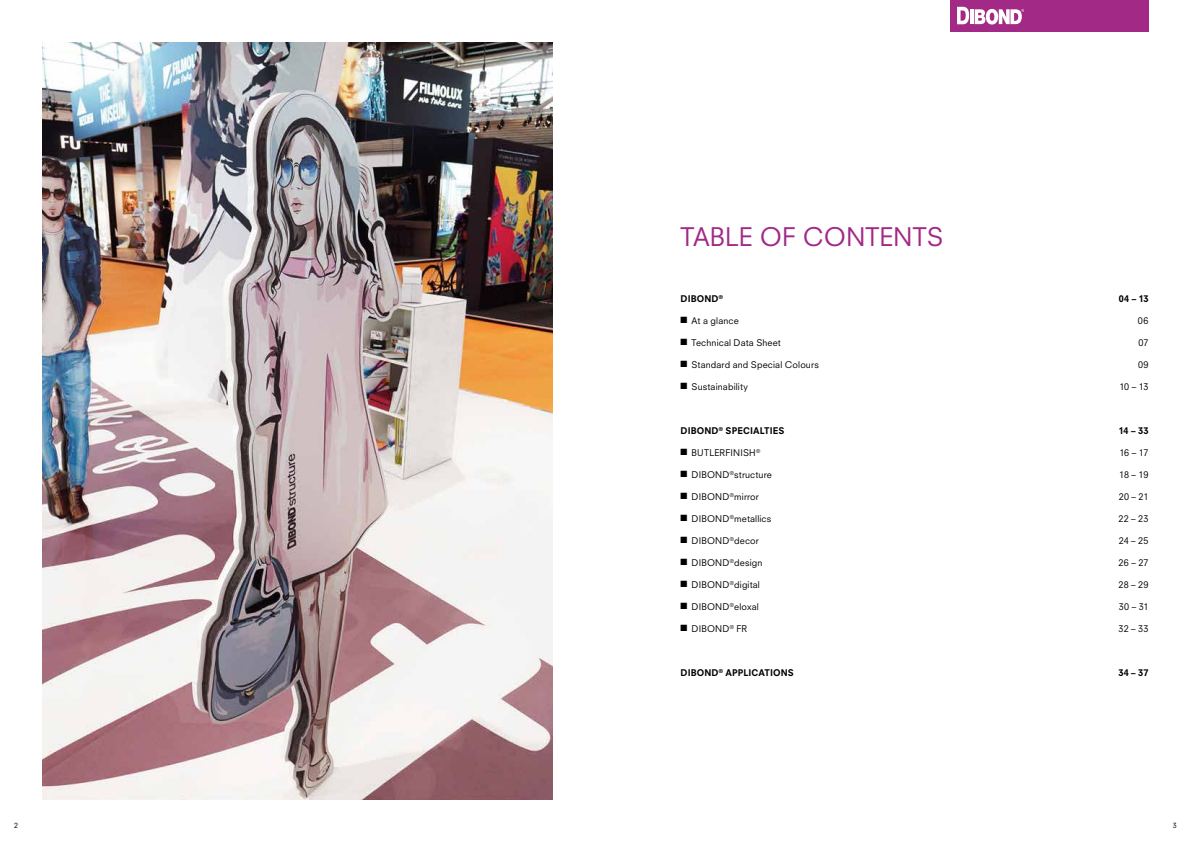
<style>
.page{position:relative;width:1191px;height:842px;background:#fff}
.page>*{position:absolute;margin:0;border:0;box-sizing:border-box;transform-origin:0 0}
.t1{font:25px "Neuzeit SLT Std";color:#a22986}
.t2{font:9px "Neuzeit SLT Std";letter-spacing:.015em;color:#000}
.t3{font:800 9px "Neuzeit SLT Std";letter-spacing:.01em;color:#000}
.t4{font:7px "Neuzeit SLT Std";color:#000}
</style>
<div class="page">
<div style="left:950px;top:0;width:198px;height:31px;background:#a22986"></div>
<img style="left:43px;top:43px;width:510px;height:756px">
<svg style="left:957px;top:7px;width:67px;height:18px"></svg>
<h1 class="t1" style="left:680px;top:221px;width:264px">TABLE OF CONTENTS</h1>
<p class="t3" style="left:680px;top:293px;width:44px">DIBOND<sup>®</sup></p>
<p class="t3" style="left:1118px;top:293px;width:31px">04 – 13</p>
<p class="t2" style="left:680px;top:315px;width:60px">■ At a glance</p>
<p class="t2" style="left:1138px;top:315px;width:12px">06</p>
<p class="t2" style="left:680px;top:337px;width:102px">■ Technical Data Sheet</p>
<p class="t2" style="left:1138px;top:337px;width:12px">07</p>
<p class="t2" style="left:680px;top:359px;width:140px">■ Standard and Special Colours</p>
<p class="t2" style="left:1138px;top:359px;width:12px">09</p>
<p class="t2" style="left:680px;top:381px;width:69px">■ Sustainability</p>
<p class="t2" style="left:1119px;top:381px;width:31px">10 – 13</p>
<p class="t3" style="left:680px;top:425px;width:105px">DIBOND<sup>®</sup> SPECIALTIES</p>
<p class="t3" style="left:1118px;top:425px;width:31px">14 – 33</p>
<p class="t2" style="left:680px;top:447px;width:81px">■ BUTLERFINISH<sup>®</sup></p>
<p class="t2" style="left:1119px;top:447px;width:31px">16 – 17</p>
<p class="t2" style="left:680px;top:469px;width:93px">■ DIBOND<sup>®</sup>structure</p>
<p class="t2" style="left:1119px;top:469px;width:31px">18 – 19</p>
<p class="t2" style="left:680px;top:491px;width:80px">■ DIBOND<sup>®</sup>mirror</p>
<p class="t2" style="left:1118px;top:491px;width:31px">20 – 21</p>
<p class="t2" style="left:680px;top:513px;width:92px">■ DIBOND<sup>®</sup>metallics</p>
<p class="t2" style="left:1118px;top:513px;width:31px">22 – 23</p>
<p class="t2" style="left:680px;top:535px;width:80px">■ DIBOND<sup>®</sup>decor</p>
<p class="t2" style="left:1119px;top:535px;width:31px">24 – 25</p>
<p class="t2" style="left:680px;top:557px;width:83px">■ DIBOND<sup>®</sup>design</p>
<p class="t2" style="left:1118px;top:557px;width:31px">26 – 27</p>
<p class="t2" style="left:680px;top:579px;width:81px">■ DIBOND<sup>®</sup>digital</p>
<p class="t2" style="left:1118px;top:579px;width:31px">28 – 29</p>
<p class="t2" style="left:680px;top:601px;width:80px">■ DIBOND<sup>®</sup>eloxal</p>
<p class="t2" style="left:1119px;top:601px;width:31px">30 – 31</p>
<p class="t2" style="left:680px;top:623px;width:68px">■ DIBOND<sup>®</sup> FR</p>
<p class="t2" style="left:1118px;top:623px;width:31px">32 – 33</p>
<p class="t3" style="left:680px;top:667px;width:115px">DIBOND<sup>®</sup> APPLICATIONS</p>
<p class="t3" style="left:1118px;top:667px;width:31px">34 – 37</p>
<p class="t4" style="left:14px;top:821px;width:5px">2</p>
<p class="t4" style="left:1172px;top:821px;width:5px">3</p>
</div>
